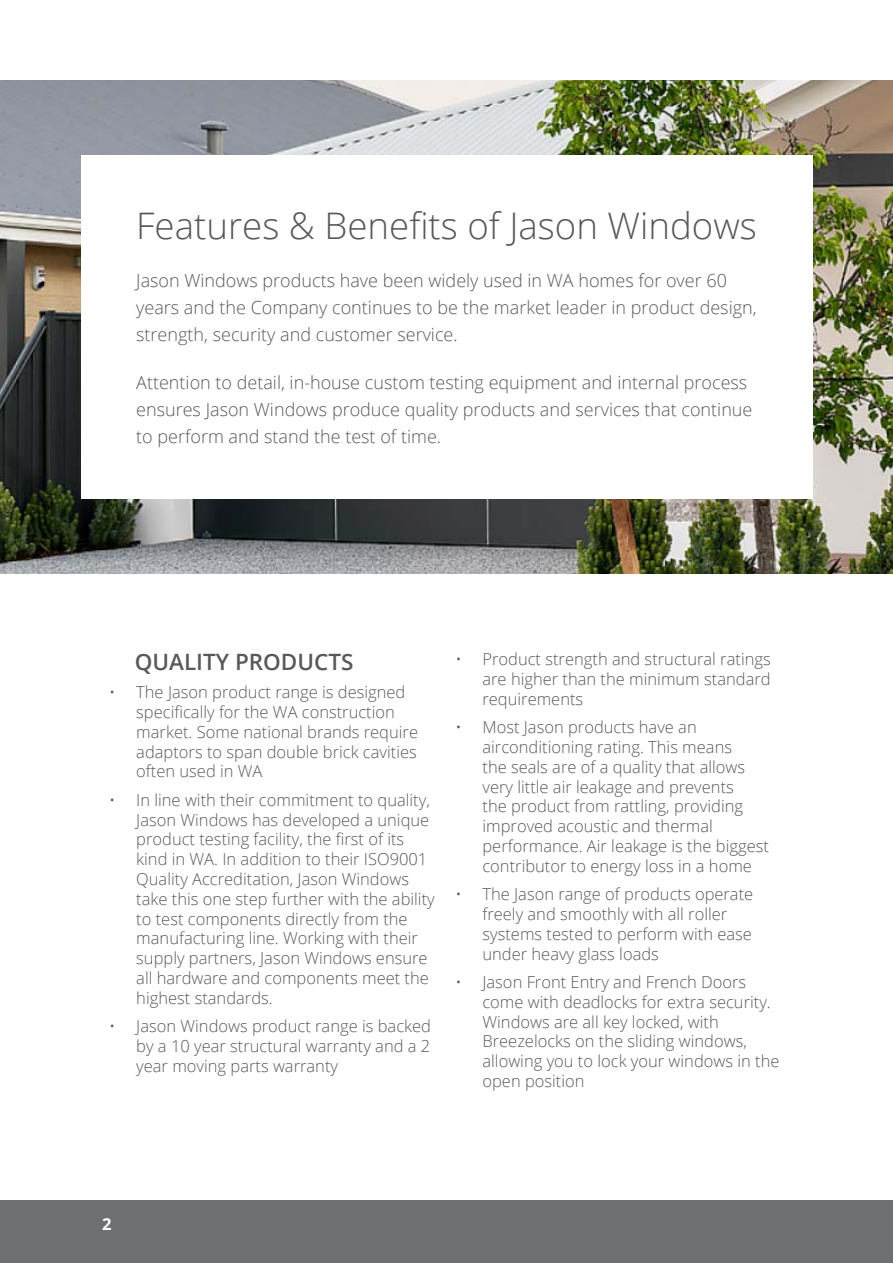
<style>
.page{position:relative;width:893px;height:1263px;background:#fff}
.page>*{position:absolute;margin:0;border:0;box-sizing:border-box;transform-origin:0 0}
.t1{font:300 36.6px "Open Sans";color:#58595b}
.t2{font:600 22.5px "Open Sans";color:#58595b}
.t3{font:300 18px/27px "Open Sans";color:#58595b}
.t4{font:300 16.5px/19.8px "Open Sans";color:#58595b}
.t5{font:700 16.5px "Open Sans";color:#fff}
</style>
<div class="page">
<div style="left:0;top:1200px;width:893px;height:63px;background:#6d6f71"></div>
<img style="left:0;top:81px;width:893px;height:493px">
<div style="left:81px;top:156px;width:731px;height:343px;background:#fff"></div>
<h1 class="t1" style="left:136px;top:201px;width:622px">Features &amp; Benefits of Jason Windows</h1>
<p class="t3" style="left:136px;top:267px;width:622px">Jason Windows products have been widely used in WA homes for over 60 years and the Company continues to be the market leader in product design, strength, security and customer service.</p>
<p class="t3" style="left:136px;top:369px;width:618px">Attention to detail, in-house custom testing equipment and internal process ensures Jason Windows produce quality products and services that continue to perform and stand the test of time.</p>
<h2 class="t2" style="left:135px;top:646px;width:220px">QUALITY PRODUCTS</h2>
<p class="t4" style="left:136px;top:682px;width:283px;text-indent:-27px">• The Jason product range is designed specifically for the WA construction market. Some national brands require adaptors to span double brick cavities often used in WA</p>
<p class="t4" style="left:136px;top:789px;width:300px;text-indent:-27px">• In line with their commitment to quality, Jason Windows has developed a unique product testing facility, the first of its kind in WA. In addition to their ISO9001<br>Quality Accreditation, Jason Windows take this one step further with the ability to test components directly from the manufacturing line. Working with their supply partners, Jason Windows ensure all hardware and components meet the highest standards.</p>
<p class="t4" style="left:136px;top:1016px;width:296px;text-align:justify;text-indent:-27px">• Jason Windows product range is backed by a 10 year structural warranty and a 2 year moving parts warranty</p>
<p class="t4" style="left:482px;top:649px;width:290px;text-align:justify;text-indent:-27px">• Product strength and structural ratings are higher than the minimum standard requirements</p>
<p class="t4" style="left:482px;top:717px;width:288px;text-indent:-27px">• Most Jason products have an airconditioning rating. This means<br>the seals are of a quality that allows very little air leakage and prevents<br>the product from rattling, providing improved acoustic and thermal performance. Air leakage is the biggest contributor to energy loss in a home</p>
<p class="t4" style="left:482px;top:884px;width:272px;text-indent:-27px">• The Jason range of products operate freely and smoothly with all roller systems tested to perform with ease under heavy glass loads</p>
<p class="t4" style="left:482px;top:971px;width:298px;text-indent:-27px">• Jason Front Entry and French Doors come with deadlocks for extra security.<br>Windows are all key locked, with<br>Breezelocks on the sliding windows, allowing you to lock your windows in the open position</p>
<p class="t5" style="left:102px;top:1212px;width:11px">2</p>
</div>
